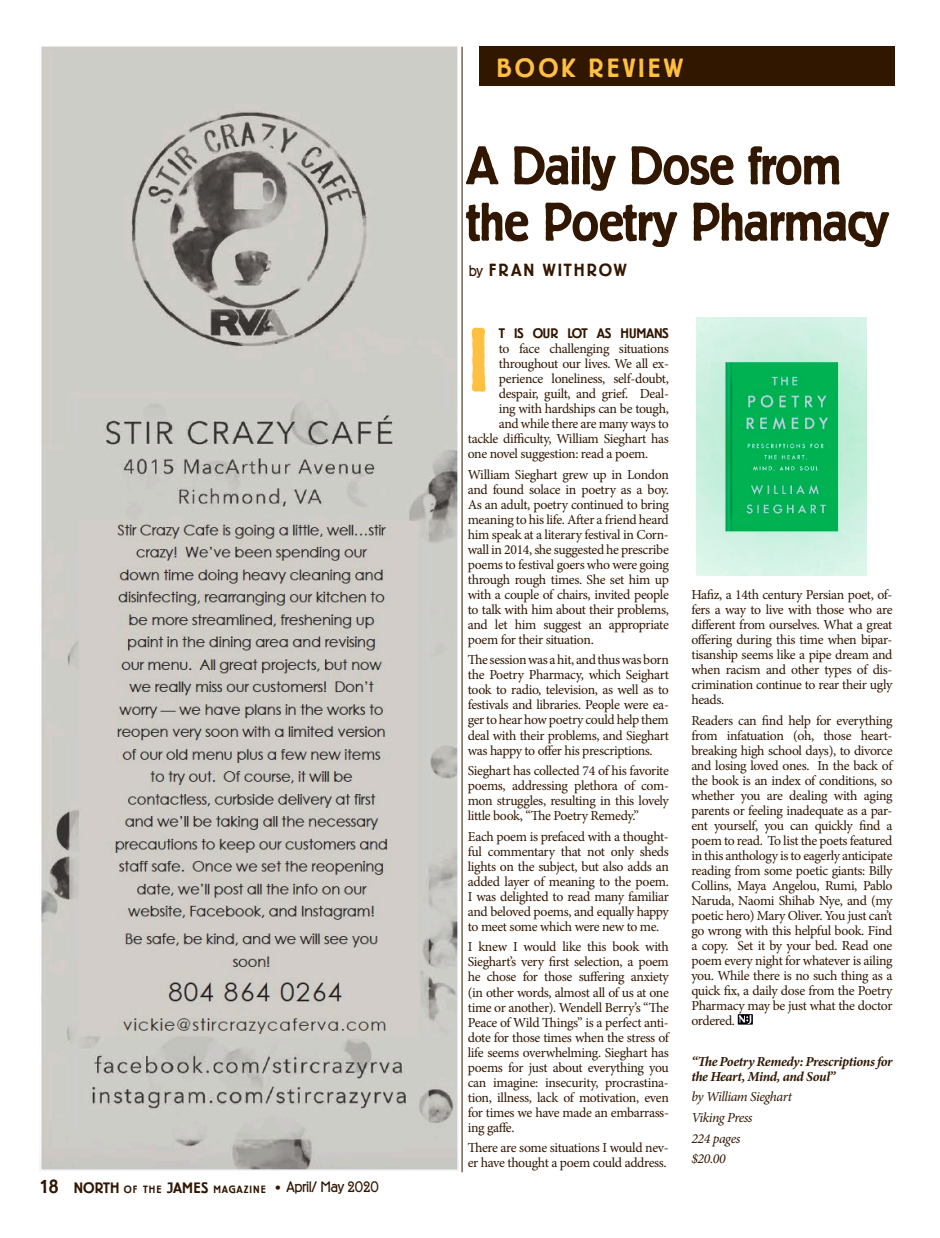
<style>
.page{position:relative;width:940px;height:1238px;background:#fff}
.page>*{position:absolute;margin:0;border:0;box-sizing:border-box;transform-origin:0 0}
.t1{font:500 90px "Berliner Grotesk";color:#ffbf40}
.t2{font:500 53.75px/56.2px "Berliner Grotesk";letter-spacing:-.025em;color:#311600}
.t3{font:500 26.25px "Berliner Grotesk";letter-spacing:.12em;color:#ffbf40}
.t4{font:500 17.5px "Berliner Grotesk";letter-spacing:.1em;color:#311600}
.t5{font:300 15px "Berliner Grotesk";color:#311600}
.t6{font:13.75px/15px "Minion Pro";letter-spacing:-.025em;color:#311600;text-align:justify}
.t7{font:italic 700 13.75px/15px "Minion Pro";letter-spacing:-.025em;color:#311600}
.t8{font:italic 13.75px/20.6px "Minion Pro";letter-spacing:-.035em;color:#311600}
.t9{font:500 13.75px "Berliner Grotesk";letter-spacing:-.025em;color:#311600}
.t10{font:500 10.5px "Berliner Grotesk";color:#311600}
.s1{font-size:18.75px}
.s2{font-size:15px}
.s3{font-weight:300;font-size:15px}
</style>
<div class="page">
<svg style="left:737px;top:1014px;width:16px;height:10px"></svg>
<svg style="left:738px;top:1014px;width:13px;height:9px"></svg>
<div style="left:479px;top:46px;width:416px;height:39px;background:#311600"></div>
<hr style="left:462px;top:47px;width:1px;height:1125px;background:#311600">
<img style="left:697px;top:318px;width:169px;height:258px">
<img style="left:40px;top:46px;width:418px;height:1124px">
<p class="t10" style="left:40px;top:1183px;width:341px"><span class="s1">18</span> <span class="s2">NORTH</span> OF TH E <span class="s2">JAMES</span> MAGAZIN E <span class="s2">•</span> <span class="s3">April/ May 2020</span></p>
<p class="t5" style="left:289px;top:1179px;width:73px">March 2020</p>
<h3 class="t3" style="left:496px;top:54px;width:189px">BOOK REVIEW</h3>
<h2 class="t2" style="left:466px;top:139px;width:425px">A Daily Dose from the Poetry Pharmacy</h2>
<p class="t4" style="left:469px;top:261px;width:160px"><span class="s3">by</span> FRAN WITHROW</p>
<h1 class="t1" style="left:467px;top:312px;width:24px">I</h1>
<p class="t9" style="left:499px;top:326px;width:171px">T IS OUR LOT AS HUMANS</p>
<p class="t6" style="left:499px;top:341px;width:171px">to face challenging situations</p>
<p class="t6" style="left:499px;top:356px;width:171px">throughout our lives. We all ex-</p>
<p class="t6" style="left:499px;top:371px;width:171px">perience loneliness, self-doubt,</p>
<p class="t6" style="left:499px;top:386px;width:171px">despair, guilt, and grief. Deal-</p>
<p class="t6" style="left:499px;top:401px;width:171px">ing with hardships can be tough,</p>
<p class="t6" style="left:499px;top:416px;width:171px">and while there are many ways to</p>
<p class="t6" style="left:468px;top:431px;width:203px">tackle difficulty, William Sieghart has</p>
<p class="t6" style="left:468px;top:446px;width:182px">one novel suggestion: read a poem.</p>
<p class="t6" style="left:468px;top:467px;width:203px">William Sieghart grew up in London and found solace in poetry as a boy.<br>As an adult, poetry continued to bring meaning to his life. After a friend heard him speak at a literary festival in Corn&shy;wall in 2014, she suggested he prescribe poems to festival goers who were going through rough times. She set him up with a couple of chairs, invited people to talk with him about their problems, and let him suggest an appropriate poem for their situation.</p>
<p class="t6" style="left:468px;top:652px;width:203px">The session was a hit, and thus was born the Poetry Pharmacy, which Seighart took to radio, television, as well as to festivals and libraries. People were ea&shy;ger to hear how poetry could help them deal with their problems, and Sieghart was happy to offer his prescriptions.</p>
<p class="t6" style="left:468px;top:763px;width:203px">Sieghart has collected 74 of his favorite poems, addressing plethora of com&shy;mon struggles, resulting in this lovely little book, “The Poetry Remedy.”</p>
<p class="t6" style="left:468px;top:829px;width:203px">Each poem is prefaced with a thought&shy;ful commentary that not only sheds lights on the subject, but also adds an added layer of meaning to the poem.<br>I was delighted to read many familiar and beloved poems, and equally happy to meet some which were new to me.</p>
<p class="t6" style="left:468px;top:939px;width:203px">I knew I would like this book with Sieghart’s very first selection, a poem he chose for those suffering anxiety (in other words, almost all of us at one time or another). Wendell Berry’s “The Peace of Wild Things” is a perfect anti&shy;dote for those times when the stress of life seems overwhelming. Sieghart has poems for just about everything you can imagine: insecurity, procrastina&shy;tion, illness, lack of motivation, even for times we have made an embarrass&shy;ing gaffe.</p>
<p class="t6" style="left:468px;top:1140px;width:202px">There are some situations I would nev&shy;er have thought a poem could address.</p>
<p class="t6" style="left:691px;top:587px;width:203px">Hafiz, a 14th century Persian poet, of&shy;fers a way to live with those who are different from ourselves. What a great offering during this time when bipar&shy;tisanship seems like a pipe dream and when racism and other types of dis&shy;crimination continue to rear their ugly heads.</p>
<p class="t6" style="left:691px;top:712px;width:203px">Readers can find help for everything from infatuation (oh, those heart&shy;breaking high school days), to divorce and losing loved ones. In the back of the book is an index of conditions, so whether you are dealing with aging parents or feeling inadequate as a par&shy;ent yourself, you can quickly find a poem to read. To list the poets featured in this anthology is to eagerly anticipate reading from some poetic giants: Billy Collins, Maya Angelou, Rumi, Pablo Naruda, Naomi Shihab Nye, and (my poetic hero) Mary Oliver. You just can’t go wrong with this helpful book. Find a copy. Set it by your bed. Read one poem every night for whatever is ailing you. While there is no such thing as a quick fix, a daily dose from the Poetry Pharmacy may be just what the doctor ordered.</p>
<p class="t7" style="left:691px;top:1053px;width:203px">“The Poetry Remedy: Prescriptions for the Heart, Mind, and Soul”</p>
<p class="t8" style="left:691px;top:1086px;width:102px">by William Sieghart<br>Viking Press<br>224 pages<br>$20.00</p>
</div>
